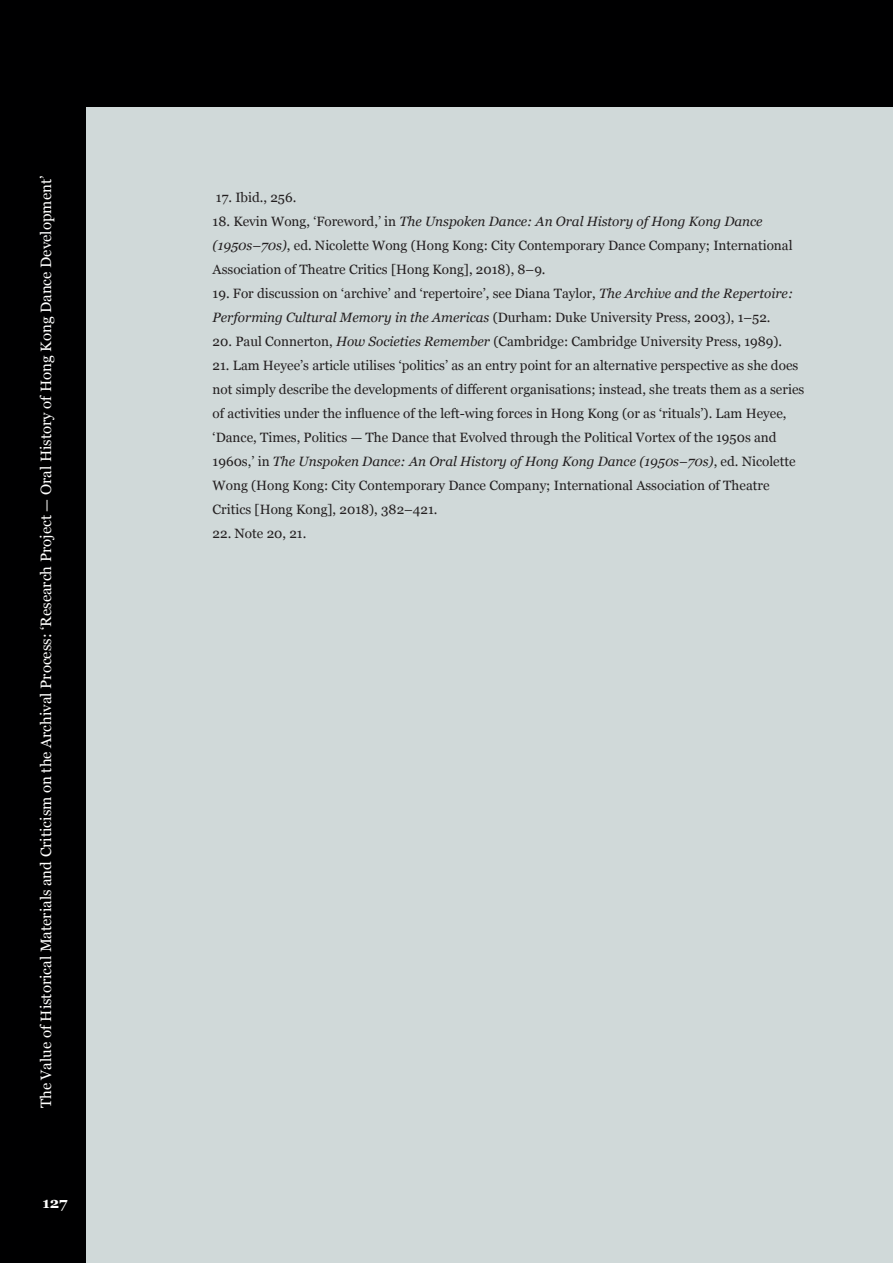
<style>
.page{position:relative;width:893px;height:1263px;background:#fff}
.page>*{position:absolute;margin:0;border:0;box-sizing:border-box;transform-origin:0 0}
.t1{font:15px "Georgia";color:#fff}
.t2{font:700 15px "Georgia";color:#fff}
.t3{font:13.5px/24px "Georgia";color:#231f20}
.s1{font-style:italic}
</style>
<div class="page">
<div style="left:0;top:85px;width:893px;height:1178px;background:#d0d9d9"></div>
<div style="left:0;top:0;width:893px;height:106px;background:#000001"></div>
<div style="left:0;top:0;width:85px;height:1263px;background:#000001"></div>
<p class="t1" style="left:35px;top:1108px;width:934px;rotate:-90deg">The Value of Historical Materials and Criticism on the Archival Process: ‘Research Project — Oral History of Hong Kong Dance Development’</p>
<p class="t2" style="left:43px;top:1192px;width:27px">127</p>
<p class="t3" style="left:216px;top:185px;width:82px">17. Ibid., 256.</p>
<p class="t3" style="left:213px;top:209px;width:581px">18. Kevin Wong, ‘Foreword,’ in <span class="s1">The Unspoken Dance: An Oral History of Hong Kong Dance (1950s–70s)</span>, ed. Nicolette Wong (Hong Kong: City Contemporary Dance Company; International<br>Association of Theatre Critics [Hong Kong], 2018), 8–9.</p>
<p class="t3" style="left:213px;top:281px;width:582px">19. For discussion on ‘archive’ and ‘repertoire’, see Diana Taylor, <span class="s1">The Archive and the Repertoire:<br>Performing Cultural Memory in the Americas</span> (Durham: Duke University Press, 2003), 1–52.</p>
<p class="t3" style="left:213px;top:329px;width:571px">20. Paul Connerton, <span class="s1">How Societies Remember</span> (Cambridge: Cambridge University Press, 1989).</p>
<p class="t3" style="left:213px;top:353px;width:593px">21. Lam Heyee’s article utilises ‘politics’ as an entry point for an alternative perspective as she does not simply describe the developments of different organisations; instead, she treats them as a series of activities under the influence of the left-wing forces in Hong Kong (or as ‘rituals’). Lam Heyee, ‘Dance, Times, Politics — The Dance that Evolved through the Political Vortex of the 1950s and 1960s,’ in <span class="s1">The Unspoken Dance: An Oral History of Hong Kong Dance (1950s–70s)</span>, ed. Nicolette Wong (Hong Kong: City Contemporary Dance Company; International Association of Theatre Critics [Hong Kong], 2018), 382–421.</p>
<p class="t3" style="left:213px;top:521px;width:95px">22. Note 20, 21.</p>
</div>
